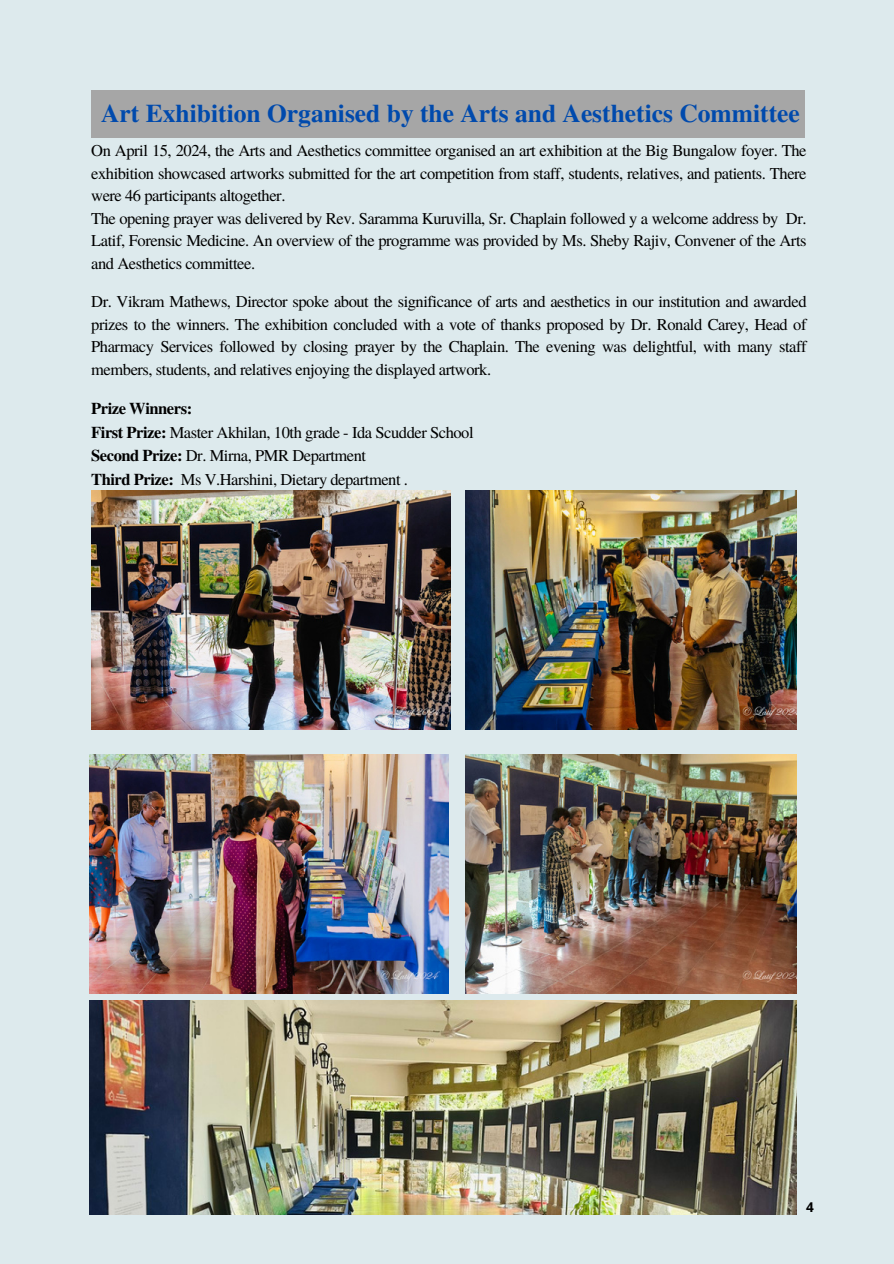
<style>
.page{position:relative;width:894px;height:1264px;background:#fff}
.page>*{position:absolute;margin:0;border:0;box-sizing:border-box;transform-origin:0 0}
.t1{font:700 25.5px "Te X Gyre Termes";color:#004aad}
.t2{font:16.5px/22.5px "Te X Gyre Termes";letter-spacing:-.025em;color:#000;text-align:justify}
.t3{font:700 16.5px "Te X Gyre Termes";letter-spacing:-.025em;color:#000}
.t4{font:700 13.5px "Open Sans";color:#000}
.s1{font-weight:700}
</style>
<div class="page">
<div style="left:0;top:0;width:893px;height:1263px;background:#ddeaed"></div>
<div style="left:91px;top:90px;width:713px;height:48px;background:#a6a6a6"></div>
<img style="left:91px;top:490px;width:359px;height:239px">
<img style="left:465px;top:490px;width:330px;height:239px">
<img style="left:89px;top:754px;width:359px;height:239px">
<img style="left:465px;top:754px;width:330px;height:239px">
<img style="left:89px;top:1000px;width:707px;height:214px">
<p class="t1" style="left:101px;top:94px;width:700px">Art Exhibition Organised by the Arts and Aesthetics Committee</p>
<p class="t2" style="left:91px;top:139px;width:716px">On April 15, 2024, the Arts and Aesthetics committee organised an art exhibition at the Big Bungalow foyer. The exhibition showcased artworks submitted for the art competition from staff, students, relatives, and patients. There were 46 participants altogether.</p>
<p class="t2" style="left:91px;top:206px;width:716px">The opening prayer was delivered by Rev. Saramma Kuruvilla, Sr. Chaplain followed y a welcome address by Dr.<br>Latif, Forensic Medicine. An overview of the programme was provided by Ms. Sheby Rajiv, Convener of the Arts and Aesthetics committee.</p>
<p class="t2" style="left:91px;top:289px;width:716px">Dr. Vikram Mathews, Director spoke about the significance of arts and aesthetics in our institution and awarded prizes to the winners. The exhibition concluded with a vote of thanks proposed by Dr. Ronald Carey, Head of Pharmacy Services followed by closing prayer by the Chaplain. The evening was delightful, with many staff members, students, and relatives enjoying the displayed artwork.</p>
<p class="t3" style="left:91px;top:395px;width:102px">Prize Winners:</p>
<p class="t2" style="left:91px;top:420px;width:384px"><span class="s1">First Prize:</span> Master Akhilan, 10th grade - Ida Scudder School</p>
<p class="t2" style="left:91px;top:443px;width:276px"><span class="s1">Second Prize:</span> Dr. Mirna, PMR Department</p>
<p class="t2" style="left:91px;top:467px;width:318px"><span class="s1">Third Prize:</span> Ms V.Harshini, Dietary department .</p>
<p class="t4" style="left:805px;top:1196px;width:9px">4</p>
</div>
